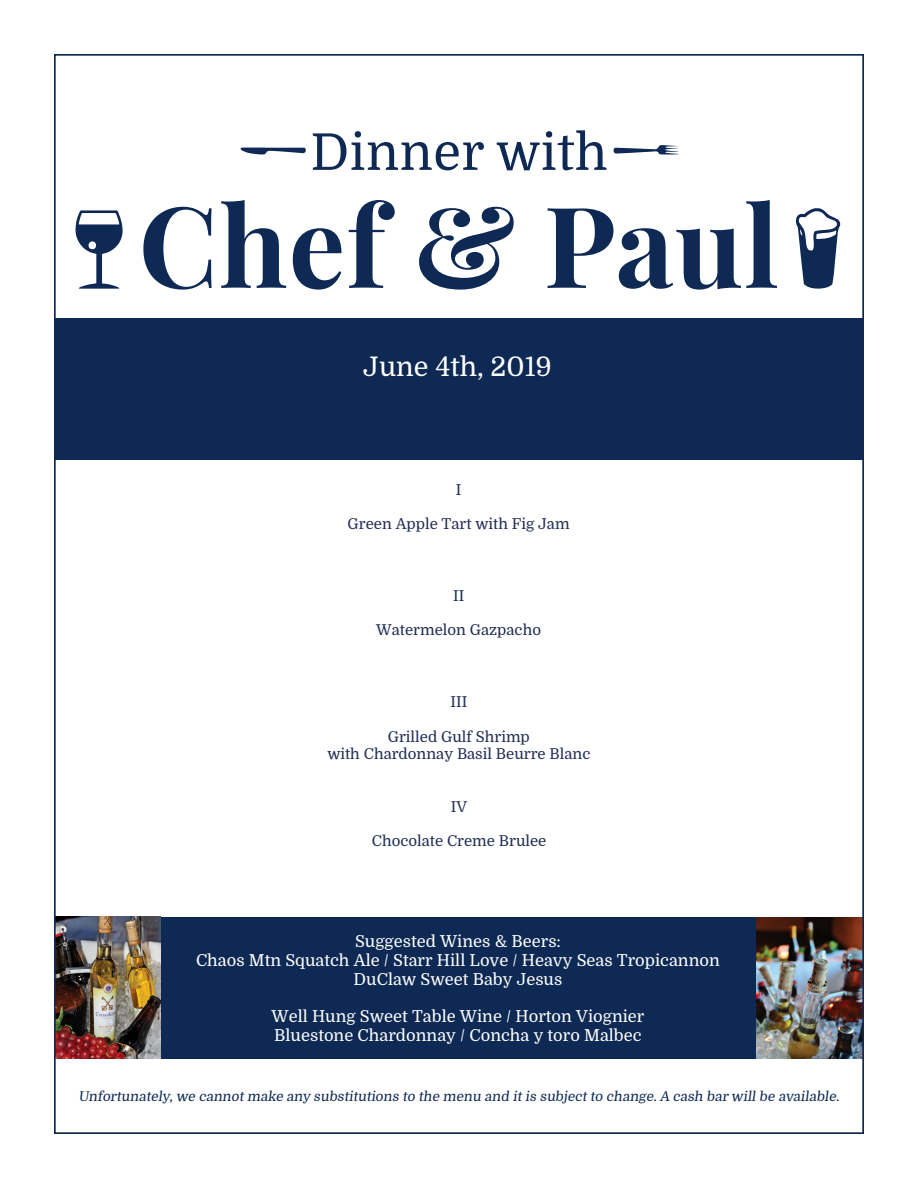
<style>
.page{position:relative;width:918px;height:1188px;background:#fff}
.page>*{position:absolute;margin:0;border:0;box-sizing:border-box;transform-origin:0 0}
.t1{font:700 112.5px "Playfair Display";letter-spacing:.01em;color:#0e2954}
.t2{font:50.7px "Domine";letter-spacing:.01em;color:#0e2954}
.t3{font:27px "Domine";color:#fff}
.t4{font:16.5px/18.8px "Domine";color:#fff;text-align:center}
.t5{font:15px/17.1px "Domine";color:#212e54;text-align:center}
.t6{font:13.5px "Domine";color:#0e2954}
</style>
<div class="page">
<div style="left:54px;top:318px;width:810px;height:142px;background:#0e2954"></div>
<svg style="left:76px;top:210px;width:47px;height:79px"></svg>
<svg style="left:796px;top:208px;width:44px;height:81px"></svg>
<svg style="left:241px;top:148px;width:65px;height:7px"></svg>
<svg style="left:614px;top:145px;width:65px;height:9px"></svg>
<div style="left:54px;top:917px;width:810px;height:142px;background:#0e2954"></div>
<img style="left:57px;top:917px;width:103px;height:142px">
<img style="left:756px;top:917px;width:105px;height:141px">
<h2 class="t2" style="left:310px;top:124px;width:299px">Dinner with</h2>
<h1 class="t1" style="left:139px;top:175px;width:642px">Chef &amp; Paul</h1>
<h3 class="t3" style="left:363px;top:352px;width:190px">June 4th, 2019</h3>
<p class="t5" style="left:456px;top:481px;width:7px">I</p>
<p class="t5" style="left:348px;top:515px;width:224px">Green Apple Tart with Fig Jam</p>
<p class="t5" style="left:453px;top:588px;width:13px">II</p>
<p class="t5" style="left:376px;top:622px;width:166px">Watermelon Gazpacho</p>
<p class="t5" style="left:450px;top:694px;width:18px">III</p>
<p class="t5" style="left:327px;top:728px;width:265px">Grilled Gulf Shrimp<br>with Chardonnay Basil Beurre Blanc</p>
<p class="t5" style="left:451px;top:799px;width:18px">IV</p>
<p class="t5" style="left:372px;top:833px;width:176px">Chocolate Creme Brulee</p>
<p class="t4" style="left:196px;top:932px;width:525px">Suggested Wines &amp; Beers:<br>Chaos Mtn Squatch Ale / Starr Hill Love / Heavy Seas Tropicannon<br>DuClaw Sweet Baby Jesus</p>
<p class="t4" style="left:272px;top:1008px;width:374px;text-align:left">Well Hung Sweet Table Wine / Horton Viognier<br>Bluestone Chardonnay / Concha y toro Malbec</p>
<p class="t6" style="left:78px;top:1089px;width:765px">Unfortunately, we cannot make any substitutions to the menu and it is subj ect to change. A cash bar will be available.</p>
</div>
